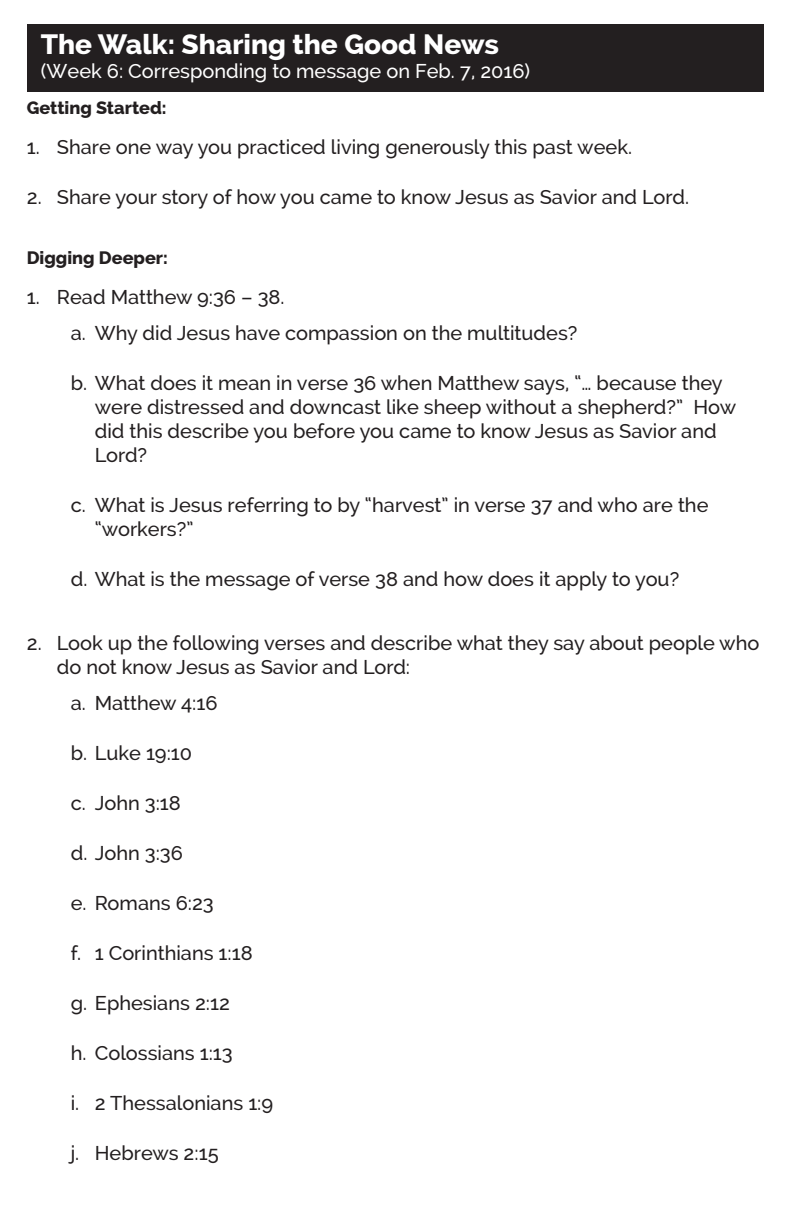
<style>
.page{position:relative;width:792px;height:1224px;background:#fff}
.page>*{position:absolute;margin:0;border:0;box-sizing:border-box;transform-origin:0 0}
.t1{font:800 28px "Raleway";color:#fff}
.t2{font:500 20px/24px "Raleway";color:#231f20}
.t3{font:500 20px "Raleway";color:#fff}
.t4{font:800 18px "Raleway";color:#231f20}
</style>
<div class="page">
<div style="left:27px;top:24px;width:737px;height:68px;background:#231f20"></div>
<p class="t1" style="left:41px;top:28px;width:460px">The Walk: Sharing the Good News</p>
<p class="t3" style="left:41px;top:59px;width:491px">(Week 6: Corresponding to message on Feb. 7, 2016)</p>
<p class="t4" style="left:27px;top:98px;width:141px">Getting Started:</p>
<p class="t2" style="left:27px;top:135px;width:607px">1. Share one way you practiced living generously this past week.</p>
<p class="t2" style="left:27px;top:185px;width:664px">2. Share your story of how you came to know Jesus as Savior and Lord.</p>
<p class="t4" style="left:27px;top:248px;width:143px">Digging Deeper:</p>
<p class="t2" style="left:27px;top:285px;width:259px">1. Read Matthew 9:36 – 38.</p>
<p class="t2" style="left:71px;top:321px;width:508px">a. Why did Jesus have compassion on the multitudes?</p>
<p class="t2" style="left:95px;top:371px;width:643px;text-indent:-24px">b. What does it mean in verse 36 when Matthew says, “… because they were distressed and downcast like sheep without a shepherd?” How did this describe you before you came to know Jesus as Savior and Lord?</p>
<p class="t2" style="left:95px;top:493px;width:615px;text-indent:-24px">c. What is Jesus referring to by “harvest” in verse 37 and who are the “workers?”</p>
<p class="t2" style="left:71px;top:567px;width:610px">d. What is the message of verse 38 and how does it apply to you?</p>
<p class="t2" style="left:57px;top:631px;width:704px;text-indent:-30px">2. Look up the following verses and describe what they say about people who do not know Jesus as Savior and Lord:</p>
<p class="t2" style="left:71px;top:691px;width:148px">a. Matthew 4:16</p>
<p class="t2" style="left:71px;top:741px;width:123px">b. Luke 19:10</p>
<p class="t2" style="left:71px;top:791px;width:112px">c. John 3:18</p>
<p class="t2" style="left:71px;top:841px;width:114px">d. John 3:36</p>
<p class="t2" style="left:71px;top:891px;width:145px">e. Romans 6:23</p>
<p class="t2" style="left:71px;top:941px;width:183px">f. 1 Corinthians 1:18</p>
<p class="t2" style="left:71px;top:991px;width:161px">g. Ephesians 2:12</p>
<p class="t2" style="left:71px;top:1041px;width:163px">h. Colossians 1:13</p>
<p class="t2" style="left:71px;top:1091px;width:204px">i. 2 Thessalonians 1:9</p>
<p class="t2" style="left:71px;top:1141px;width:149px">j. Hebrews 2:15</p>
</div>
